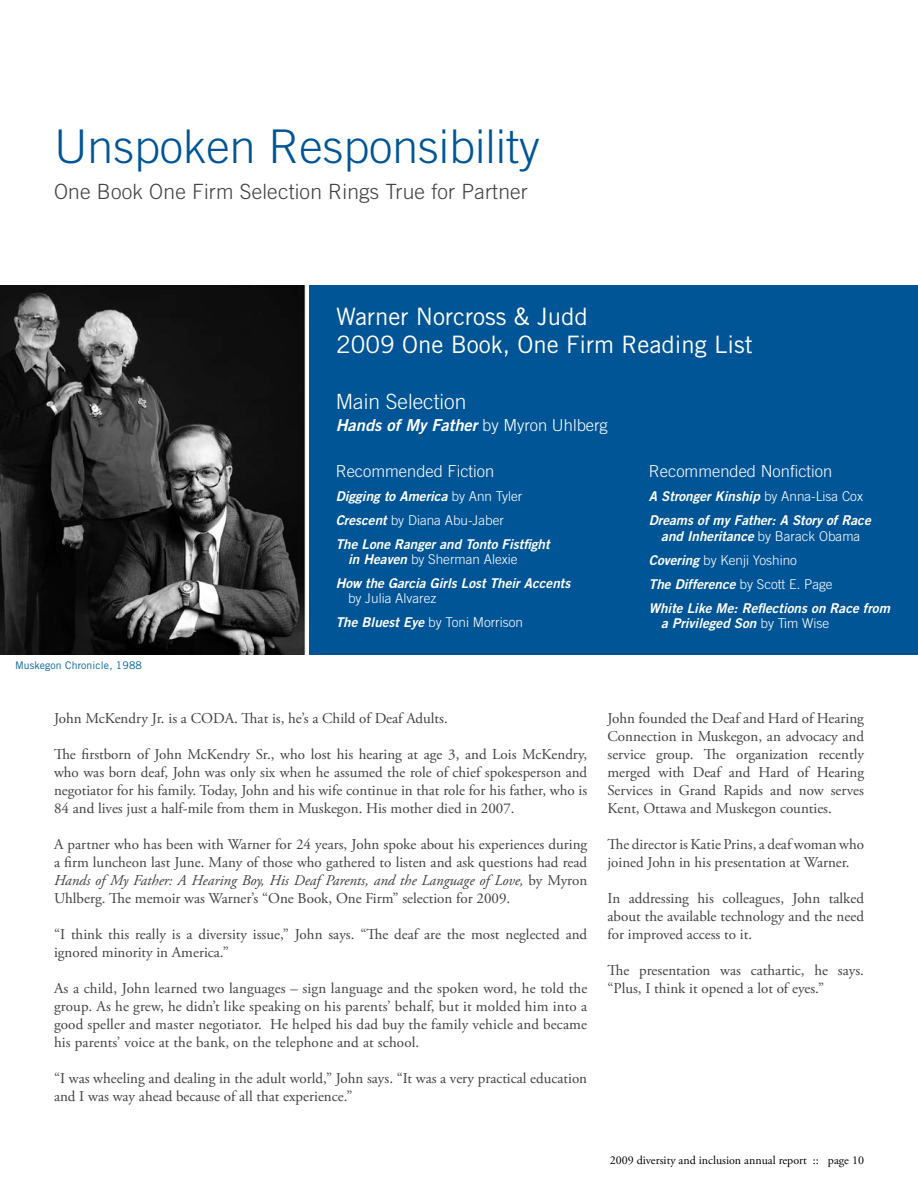
<style>
.page{position:relative;width:918px;height:1188px;background:#fff}
.page>*{position:absolute;margin:0;border:0;box-sizing:border-box;transform-origin:0 0}
.t1{font:300 46.5px "Trade Gothic";color:#005596}
.t2{font:24px/28.8px "Trade Gothic";color:#fff}
.t3{font:300 21px "Trade Gothic";letter-spacing:.01em;color:#414142}
.t4{font:300 21px "Trade Gothic";color:#fff}
.t5{font:300 16.5px "Trade Gothic";color:#fff}
.t6{font:italic 16.5px "Trade Gothic Bold Two";color:#fff}
.t7{font:15px/18px "Adobe Garamond Pro";color:#414142;text-align:justify}
.t8{font:italic 13.5px/24px "Trade Gothic Bold Two";color:#fff}
.t9{font:300 13.5px/24px "Trade Gothic";color:#fff}
.t10{font:12px "Adobe Garamond Pro";color:#000}
.t11{font:10.5px "Trade Gothic";letter-spacing:.01em;color:#00609e}
.s1{font-family:"Trade Gothic";font-weight:300;font-style:normal}
.s2{font-family:"Trade Gothic Bold Two";font-weight:400;font-style:italic}
.s3{font-style:italic}
</style>
<div class="page">
<div style="left:309px;top:285px;width:609px;height:370px;background:#005596"></div>
<img style="left:0;top:285px;width:306px;height:370px">
<h1 class="t1" style="left:54px;top:119px;width:487px">Unspoken Responsibility</h1>
<h3 class="t3" style="left:54px;top:180px;width:475px">One Book One Firm Selection Rings True for Partner</h3>
<h2 class="t2" style="left:336px;top:301px;width:418px">Warner Norcross &amp; Judd<br>2009 One Book, One Firm Reading List</h2>
<p class="t11" style="left:15px;top:659px;width:128px">Muskegon Chronicle, 1988</p>
<h3 class="t4" style="left:336px;top:389px;width:132px">Main Selection</h3>
<p class="t6" style="left:336px;top:415px;width:274px">Hands of My Father <span class="s1">by Myron Uhlberg</span></p>
<p class="t5" style="left:336px;top:461px;width:160px">Recommended Fiction</p>
<p class="t8" style="left:336px;top:484px;width:188px">Digging to America <span class="s1">by Ann Tyler</span></p>
<p class="t9" style="left:336px;top:508px;width:170px"><span class="s2">Crescent</span> by Diana Abu-Jaber</p>
<p class="t8" style="left:336px;top:532px;width:215px">The Lone Ranger and Tonto Fistfight</p>
<p class="t9" style="left:348px;top:547px;width:171px"><span class="s2">in Heaven</span> by Sherman Alexie</p>
<p class="t8" style="left:336px;top:571px;width:236px">How the Garcia Girls Lost Their Accents</p>
<p class="t9" style="left:336px;top:586px;width:189px;text-indent:12px">by Julia Alvarez<br><span class="s2">The Bluest Eye</span> by Toni Morrison</p>
<p class="t5" style="left:649px;top:461px;width:185px">Recommended Nonfiction</p>
<p class="t8" style="left:649px;top:484px;width:223px">A Stronger Kinship <span class="s1">by Anna-Lisa Cox<br></span>Dreams of my Father: A Story of Race</p>
<p class="t8" style="left:661px;top:524px;width:201px">and Inheritance <span class="s1">by Barack Obama</span></p>
<p class="t9" style="left:649px;top:548px;width:150px"><span class="s2">Covering</span> by Kenji Yoshino</p>
<p class="t8" style="left:649px;top:572px;width:243px">The Difference <span class="s1">by Scott E. Page<br></span>White Like Me: Reflections on Race from</p>
<p class="t8" style="left:661px;top:611px;width:169px">a Privileged Son <span class="s1">by Tim Wise</span></p>
<p class="t7" style="left:54px;top:710px;width:395px">John McKendry Jr. is a CODA. That is, he’s a Child of Deaf Adults.</p>
<p class="t7" style="left:54px;top:746px;width:535px">The firstborn of John McKendry Sr., who lost his hearing at age 3, and Lois McKendry, who was born deaf, John was only six when he assumed the role of chief spokesperson and negotiator for his family. Today, John and his wife continue in that role for his father, who is 84 and lives just a half-mile from them in Muskegon. His mother died in 2007.</p>
<p class="t7" style="left:54px;top:836px;width:535px">A partner who has been with Warner for 24 years, John spoke about his experiences during a firm luncheon last June. Many of those who gathered to listen and ask questions had read <span class="s3">Hands of My Father: A Hearing Boy, His Deaf Parents, and the Language of Love,</span> by Myron Uhlberg. The memoir was Warner’s “One Book, One Firm” selection for 2009.</p>
<p class="t7" style="left:54px;top:926px;width:535px">“I think this really is a diversity issue,” John says. “The deaf are the most neglected and ignored minority in America.”</p>
<p class="t7" style="left:54px;top:980px;width:535px">As a child, John learned two languages – sign language and the spoken word, he told the group. As he grew, he didn’t like speaking on his parents’ behalf, but it molded him into a good speller and master negotiator. He helped his dad buy the family vehicle and became his parents’ voice at the bank, on the telephone and at school.</p>
<p class="t7" style="left:54px;top:1070px;width:535px">“I was wheeling and dealing in the adult world,” John says. “It was a very practical education and I was way ahead because of all that experience.”</p>
<p class="t7" style="left:608px;top:710px;width:258px">John founded the Deaf and Hard of Hearing Connection in Muskegon, an advocacy and service group. The organization recently merged with Deaf and Hard of Hearing Services in Grand Rapids and now serves Kent, Ottawa and Muskegon counties.</p>
<p class="t7" style="left:608px;top:836px;width:258px">The director is Katie Prins, a deaf woman who joined John in his presentation at Warner.</p>
<p class="t7" style="left:608px;top:890px;width:258px">In addressing his colleagues, John talked about the available technology and the need for improved access to it.</p>
<p class="t7" style="left:608px;top:962px;width:258px">The presentation was cathartic, he says. “Plus, I think it opened a lot of eyes.”</p>
<p class="t10" style="left:610px;top:1153px;width:256px">2009 diversity and inclusion annual report :: page 10</p>
</div>
